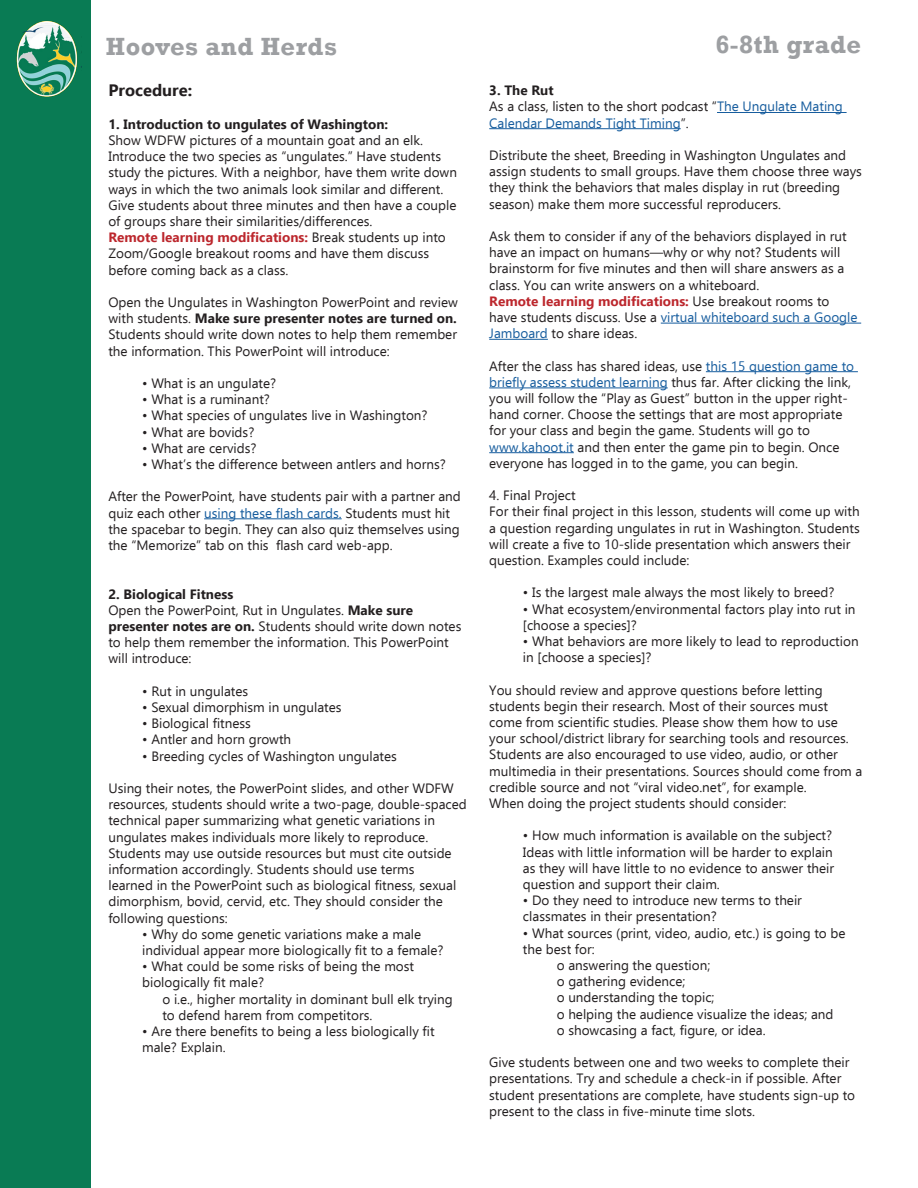
<style>
.page{position:relative;width:918px;height:1188px;background:#fff}
.page>*{position:absolute;margin:0;border:0;box-sizing:border-box;transform-origin:0 0}
.t1{font:700 25.5px "Rockwell";letter-spacing:.02em;color:#9d9fa2}
.t2{font:700 16.5px "Ebrima";color:#231f20}
.t3{font:13.5px/16.2px "Ebrima";color:#231f20}
.t4{font:13.5px/16.2px "Ebrima";color:#175d9e}
.t5{font:700 13.5px "Ebrima";color:#231f20}
.s1{color:#231f20}
.s2{font-weight:700;color:#bc272d}
.s3{color:#175d9e}
.s4{font-weight:700}
</style>
<div class="page">
<hr style="left:204px;top:518px;width:138px;height:1px;background:#175d9e">
<div style="left:0;top:0;width:91px;height:1188px;background:#097b54"></div>
<img style="left:16px;top:21px;width:66px;height:76px">
<hr style="left:717px;top:112px;width:130px;height:1px;background:#175d9e">
<hr style="left:489px;top:128px;width:192px;height:1px;background:#175d9e">
<hr style="left:661px;top:323px;width:200px;height:1px;background:#175d9e">
<hr style="left:489px;top:339px;width:59px;height:1px;background:#175d9e">
<hr style="left:706px;top:371px;width:152px;height:1px;background:#175d9e">
<hr style="left:489px;top:388px;width:179px;height:1px;background:#175d9e">
<hr style="left:489px;top:452px;width:85px;height:1px;background:#175d9e">
<p class="t1" style="left:106px;top:31px;width:233px">Hooves and Herds</p>
<p class="t1" style="left:715px;top:29px;width:147px">6-8th grade</p>
<p class="t5" style="left:489px;top:80px;width:66px">3. The Rut</p>
<p class="t4" style="left:489px;top:98px;width:355px"><span class="s1">As a class, listen to the short podcast “</span>The Ungulate Mating<br>Calendar Demands Tight Timing<span class="s1">”.</span></p>
<p class="t3" style="left:489px;top:147px;width:374px">Distribute the sheet, Breeding in Washington Ungulates and assign students to small groups. Have them choose three ways they think the behaviors that males display in rut (breeding season) make them more successful reproducers.</p>
<p class="t3" style="left:489px;top:228px;width:359px">Ask them to consider if any of the behaviors displayed in rut have an impact on humans—why or why not? Students will brainstorm for five minutes and then will share answers as a class. You can write answers on a whiteboard.</p>
<p class="t3" style="left:489px;top:292px;width:370px"><span class="s2">Remote learning modifications:</span> Use breakout rooms to have students discuss. Use a <span class="s3">virtual whiteboard such a Google<br>Jamboard</span> to share ideas.</p>
<p class="t3" style="left:489px;top:357px;width:366px">After the class has shared ideas, use <span class="s3">this 15 question game to briefly assess student learning</span> thus far. After clicking the link, you will follow the “Play as Guest” button in the upper right&shy;hand corner. Choose the settings that are most appropriate for your class and begin the game. Students will go to <span class="s3">www.kahoot.it</span> and then enter the game pin to begin. Once everyone has logged in to the game, you can begin.</p>
<p class="t3" style="left:489px;top:487px;width:88px">4. Final Project</p>
<p class="t3" style="left:489px;top:503px;width:372px">For their final project in this lesson, students will come up with a question regarding ungulates in rut in Washington. Students will create a five to 10-slide presentation which answers their question. Examples could include:</p>
<p class="t3" style="left:523px;top:584px;width:313px">• Is the largest male always the most likely to breed?</p>
<p class="t3" style="left:523px;top:600px;width:334px">• What ecosystem/environmental factors play into rut in [choose a species]?</p>
<p class="t3" style="left:523px;top:633px;width:337px">• What behaviors are more likely to lead to reproduction in [choose a species]?</p>
<p class="t3" style="left:489px;top:681px;width:375px">You should review and approve questions before letting students begin their research. Most of their sources must come from scientific studies. Please show them how to use your school/district library for searching tools and resources.<br>Students are also encouraged to use video, audio, or other multimedia in their presentations. Sources should come from a credible source and not “viral video.net”, for example.</p>
<p class="t3" style="left:489px;top:795px;width:299px">When doing the project students should consider:</p>
<p class="t3" style="left:523px;top:827px;width:313px">• How much information is available on the subject?<br>Ideas with little information will be harder to explain as they will have little to no evidence to answer their question and support their claim.</p>
<p class="t3" style="left:523px;top:892px;width:281px">• Do they need to introduce new terms to their classmates in their presentation?</p>
<p class="t3" style="left:523px;top:924px;width:324px">• What sources (print, video, audio, etc.) is going to be the best for:</p>
<p class="t3" style="left:557px;top:957px;width:155px">o answering the question;</p>
<p class="t3" style="left:557px;top:973px;width:130px">o gathering evidence;</p>
<p class="t3" style="left:557px;top:989px;width:159px">o understanding the topic;</p>
<p class="t3" style="left:557px;top:1005px;width:278px">o helping the audience visualize the ideas; and</p>
<p class="t3" style="left:557px;top:1021px;width:211px">o showcasing a fact, figure, or idea.</p>
<p class="t3" style="left:489px;top:1054px;width:367px">Give students between one and two weeks to complete their presentations. Try and schedule a check-in if possible. After student presentations are complete, have students sign-up to present to the class in five-minute time slots.</p>
<p class="t2" style="left:108px;top:78px;width:85px">Procedure:</p>
<p class="t5" style="left:108px;top:113px;width:281px">1. Introduction to ungulates of Washington:</p>
<p class="t3" style="left:108px;top:132px;width:350px">Show WDFW pictures of a mountain goat and an elk.<br>Introduce the two species as “ungulates.” Have students study the pictures. With a neighbor, have them write down ways in which the two animals look similar and different.<br>Give students about three minutes and then have a couple of groups share their similarities/differences.</p>
<p class="t3" style="left:108px;top:229px;width:339px"><span class="s2">Remote learning modifications:</span> Break students up into<br>Zoom/Google breakout rooms and have them discuss before coming back as a class.</p>
<p class="t3" style="left:108px;top:294px;width:351px;text-align:justify">Open the Ungulates in Washington PowerPoint and review with students. <span class="s4">Make sure presenter notes are turned on.<br></span>Students should write down notes to help them remember the information. This PowerPoint will introduce:</p>
<p class="t3" style="left:142px;top:375px;width:136px">• What is an ungulate?</p>
<p class="t3" style="left:142px;top:391px;width:129px">• What is a ruminant?</p>
<p class="t3" style="left:142px;top:407px;width:287px">• What species of ungulates live in Washington?</p>
<p class="t3" style="left:142px;top:423px;width:114px">• What are bovids?</p>
<p class="t3" style="left:142px;top:440px;width:116px">• What are cervids?</p>
<p class="t3" style="left:142px;top:456px;width:305px">• What’s the difference between antlers and horns?</p>
<p class="t3" style="left:108px;top:488px;width:354px">After the PowerPoint, have students pair with a partner and quiz each other <span class="s3">using these flash cards.</span> Students must hit the spacebar to begin. They can also quiz themselves using the “Memorize” tab on this flash card web-app.</p>
<p class="t5" style="left:108px;top:583px;width:126px">2. Biological Fitness</p>
<p class="t3" style="left:108px;top:602px;width:355px">Open the PowerPoint, Rut in Ungulates. <span class="s4">Make sure presenter notes are on.</span> Students should write down notes to help them remember the information. This PowerPoint will introduce:</p>
<p class="t3" style="left:142px;top:683px;width:108px">• Rut in ungulates</p>
<p class="t3" style="left:142px;top:699px;width:201px">• Sexual dimorphism in ungulates</p>
<p class="t3" style="left:142px;top:715px;width:110px">• Biological fitness</p>
<p class="t3" style="left:142px;top:731px;width:151px">• Antler and horn growth</p>
<p class="t3" style="left:142px;top:747px;width:256px">• Breeding cycles of Washington ungulates</p>
<p class="t3" style="left:108px;top:780px;width:360px">Using their notes, the PowerPoint slides, and other WDFW resources, students should write a two-page, double-spaced technical paper summarizing what genetic variations in ungulates makes individuals more likely to reproduce.<br>Students may use outside resources but must cite outside information accordingly. Students should use terms<br>learned in the PowerPoint such as biological fitness, sexual dimorphism, bovid, cervid, etc. They should consider the following questions:</p>
<p class="t3" style="left:142px;top:926px;width:303px">• Why do some genetic variations make a male individual appear more biologically fit to a female?</p>
<p class="t3" style="left:142px;top:958px;width:274px">• What could be some risks of being the most biologically fit male?</p>
<p class="t3" style="left:162px;top:990px;width:292px">o i.e., higher mortality in dominant bull elk trying to defend harem from competitors.</p>
<p class="t3" style="left:142px;top:1023px;width:294px">• Are there benefits to being a less biologically fit male? Explain.</p>
</div>
